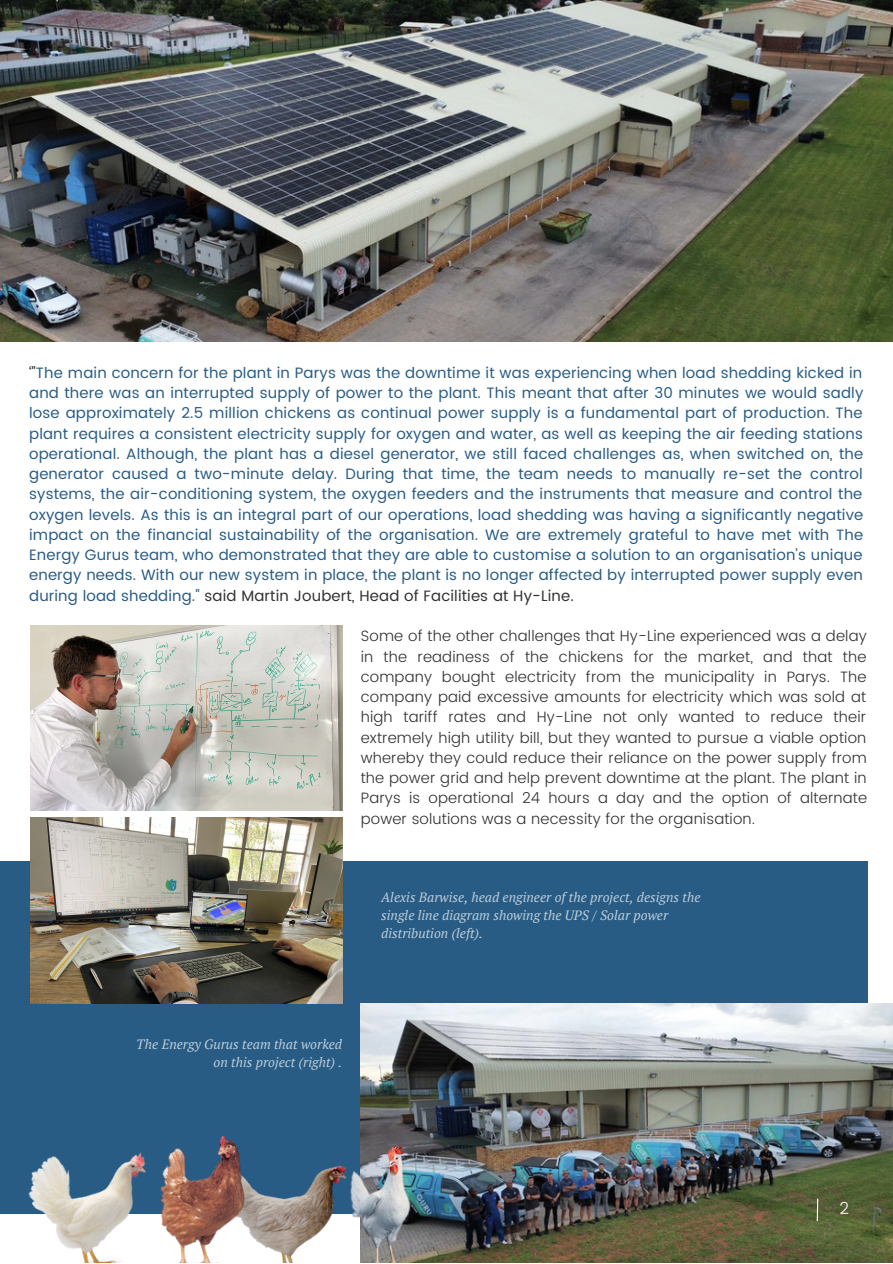
<style>
.page{position:relative;width:893px;height:1264px;background:#fff}
.page>*{position:absolute;margin:0;border:0;box-sizing:border-box;transform-origin:0 0}
.t1{font:300 16.5px "Poppins";color:#fff}
.t2{font:15px/20.2px "Poppins";letter-spacing:.01em;color:#285c85;text-align:justify}
.t3{font:300 15px/20.2px "Poppins";letter-spacing:.01em;color:#323131;text-align:justify}
.t4{font:italic 13.5px/18px "PT Serif";color:#fff;text-align:right}
.s1{color:#323131}
</style>
<div class="page">
<div style="left:0;top:861px;width:867px;height:352px;background:#285c85"></div>
<img style="left:361px;top:1003px;width:531px;height:259px">
<svg style="left:816px;top:1197px;width:2px;height:25px"></svg>
<img style="left:17px;top:1156px;width:116px;height:106px">
<img style="left:270px;top:1180px;width:44px;height:82px">
<img style="left:133px;top:1135px;width:137px;height:127px">
<img style="left:314px;top:1120px;width:139px;height:142px">
<img style="left:0;top:0;width:892px;height:341px">
<img style="left:31px;top:817px;width:311px;height:186px">
<img style="left:31px;top:625px;width:311px;height:185px">
<p class="t2" style="left:29px;top:362px;width:835px"><span class="s1">‘"</span>The main concern for the plant in Parys was the downtime it was experiencing when load shedding kicked in and there was an interrupted supply of power to the plant. This meant that after 30 minutes we would sadly lose approximately 2.5 million chickens as continual power supply is a fundamental part of production. The plant requires a consistent electricity supply for oxygen and water, as well as keeping the air feeding stations operational. Although, the plant has a diesel generator, we still faced challenges as, when switched on, the generator caused a two-minute delay. During that time, the team needs to manually re-set the control systems, the air-conditioning system, the oxygen feeders and the instruments that measure and control the oxygen levels. As this is an integral part of our operations, load shedding was having a significantly negative impact on the financial sustainability of the organisation. We are extremely grateful to have met with The Energy Gurus team, who demonstrated that they are able to customise a solution to an organisation’s unique energy needs. With our new system in place, the plant is no longer affected by interrupted power supply even during load shedding." <span class="s1">said Martin Joubert, Head of Facilities at Hy-Line.</span></p>
<p class="t3" style="left:361px;top:626px;width:508px">Some of the other challenges that Hy-Line experienced was a delay in the readiness of the chickens for the market, and that the company bought electricity from the municipality in Parys. The company paid excessive amounts for electricity which was sold at high tariff rates and Hy-Line not only wanted to reduce their extremely high utility bill, but they wanted to pursue a viable option whereby they could reduce their reliance on the power supply from the power grid and help prevent downtime at the plant. The plant in Parys is operational 24 hours a day and the option of alternate power solutions was a necessity for the organisation.</p>
<p class="t4" style="left:381px;top:887px;width:321px;text-align:left">Alexis Barwise, head engineer of the project, designs the single line diagram showing the UPS / Solar power distribution (left).</p>
<p class="t4" style="left:137px;top:1034px;width:207px">The Energy Gurus team that worked on this project (right) .</p>
<p class="t1" style="left:839px;top:1198px;width:11px">2</p>
</div>
